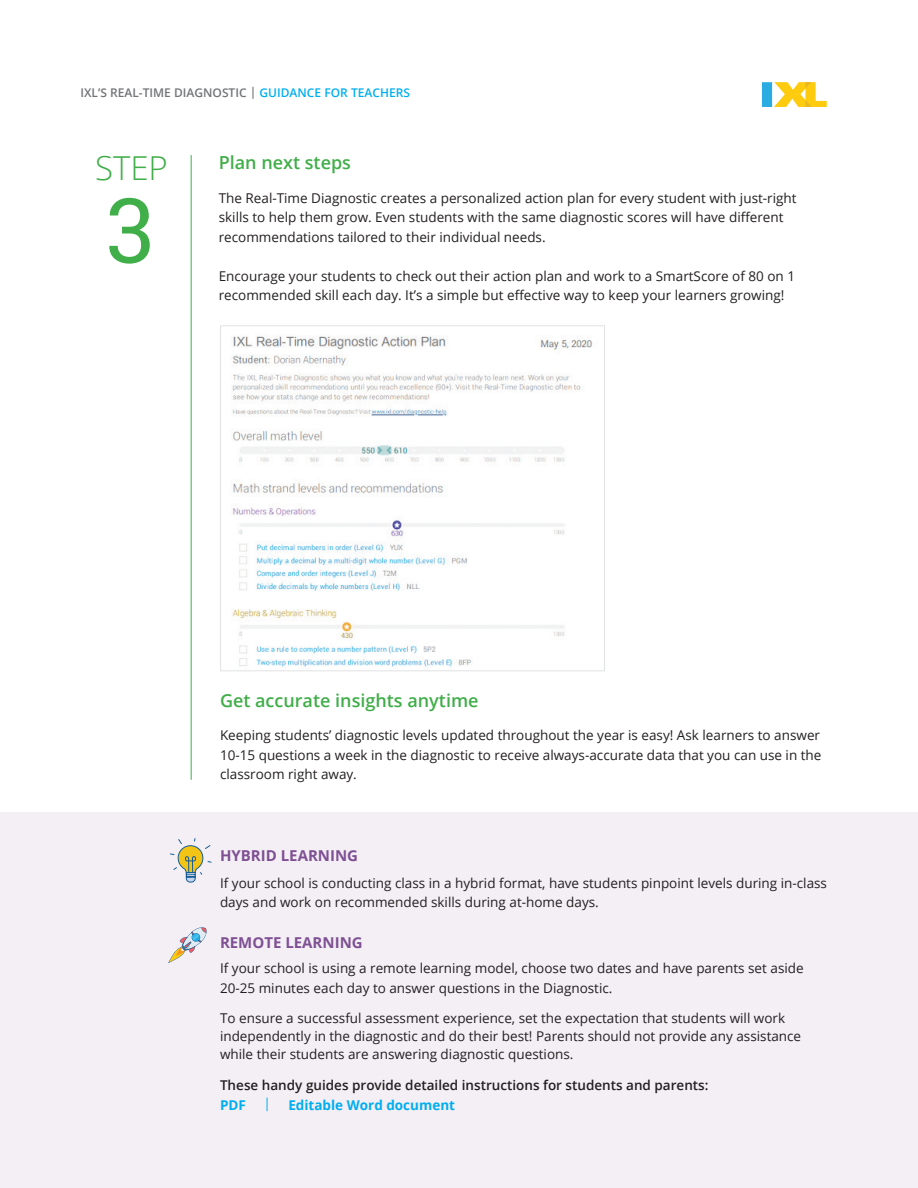
<style>
.page{position:relative;width:918px;height:1188px;background:#fff}
.page>*{position:absolute;margin:0;border:0;box-sizing:border-box;transform-origin:0 0}
.t1{font:90px "Roboto Slab";color:#40ae49}
.t2{font:300 33px "Open Sans";color:#40ae49}
.t3{font:600 18px "Open Sans";color:#40ae49}
.t4{font:700 15px "Open Sans";color:#7f5093}
.t5{font:13.5px/19.5px "Open Sans";color:#231f20}
.t6{font:600 13.5px "Open Sans";color:#231f20}
.t7{font:700 13.5px "Open Sans";color:#00aeef}
.t8{font:13.5px "Open Sans";color:#00aeef}
.t9{font:600 12px "Open Sans";color:#727477}
.s1{color:#00aeef}
</style>
<div class="page">
<hr style="left:191px;top:155px;width:1px;height:625px;background:#40ae49">
<div style="left:0;top:812px;width:918px;height:376px;background:#f3eff5"></div>
<svg style="left:168px;top:927px;width:39px;height:36px"></svg>
<div style="left:762px;top:82px;width:10px;height:25px;background:#2aabe1"></div>
<svg style="left:774px;top:82px;width:53px;height:25px"></svg>
<img style="left:232px;top:336px;width:361px;height:331px">
<div style="left:220px;top:325px;width:385px;height:346px;border:1px solid #e1e2e4"></div>
<svg style="left:170px;top:838px;width:42px;height:45px"></svg>
<p class="t9" style="left:80px;top:85px;width:331px">IXL’S REAL-TIME DIAGNOSTIC | <span class="s1">GUIDANCE FOR TEACHERS</span></p>
<h2 class="t2" style="left:95px;top:145px;width:74px">STEP</h2>
<h1 class="t1" style="left:106px;top:168px;width:50px">3</h1>
<h3 class="t3" style="left:219px;top:150px;width:134px">Plan next steps</h3>
<p class="t5" style="left:219px;top:188px;width:579px">The Real-Time Diagnostic creates a personalized action plan for every student with just-right skills to help them grow. Even students with the same diagnostic scores will have different recommendations tailored to their individual needs.</p>
<p class="t5" style="left:219px;top:266px;width:578px">Encourage your students to check out their action plan and work to a SmartScore of 80 on 1 recommended skill each day. It’s a simple but effective way to keep your learners growing!</p>
<h3 class="t3" style="left:220px;top:688px;width:260px">Get accurate insights anytime</h3>
<p class="t5" style="left:220px;top:725px;width:603px;text-align:justify">Keeping students’ diagnostic levels updated throughout the year is easy! Ask learners to answer 10-15 questions a week in the diagnostic to receive always-accurate data that you can use in the classroom right away.</p>
<p class="t4" style="left:220px;top:845px;width:140px">HYBRID LEARNING</p>
<p class="t5" style="left:220px;top:873px;width:609px">If your school is conducting class in a hybrid format, have students pinpoint levels during in-class days and work on recommended skills during at-home days.</p>
<p class="t4" style="left:220px;top:932px;width:144px">REMOTE LEARNING</p>
<p class="t5" style="left:220px;top:958px;width:585px">If your school is using a remote learning model, choose two dates and have parents set aside<br>20-25 minutes each day to answer questions in the Diagnostic.</p>
<p class="t5" style="left:220px;top:1009px;width:583px;line-height:18px">To ensure a successful assessment experience, set the expectation that students will work independently in the diagnostic and do their best! Parents should not provide any assistance while their students are answering diagnostic questions.</p>
<p class="t6" style="left:220px;top:1076px;width:490px">These handy guides provide detailed instructions for students and parents:</p>
<p class="t7" style="left:220px;top:1095px;width:27px">PDF</p>
<p class="t8" style="left:263px;top:1094px;width:9px">|</p>
<p class="t7" style="left:288px;top:1095px;width:168px">Editable Word document</p>
</div>
